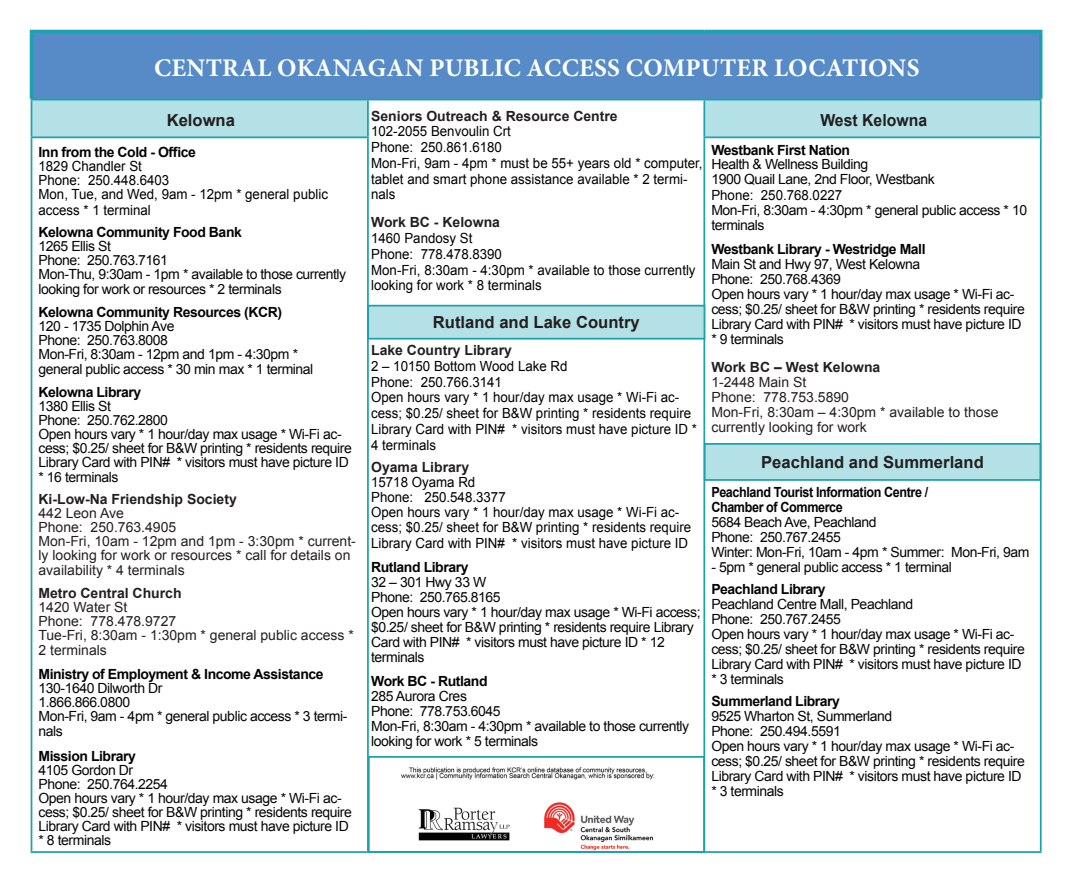
<style>
.page{position:relative;width:1071px;height:882px;background:#fff}
.page>*{position:absolute;margin:0;border:0;box-sizing:border-box;transform-origin:0 0}
.t1{font:700 25.38px "Minion Pro";letter-spacing:.01em;color:#fff}
.t2{font:700 16.62px "Arial";color:#231f20}
.t3{font:700 16.62px "Arial";color:#231f20;scale:.95 1}
.t4{font:14px/14.9px "Arial";letter-spacing:-.03em;color:#040503}
.t5{font:14px/15.8px "Arial";color:#000;scale:.95 1}
.t6{font:14px/14.2px "Arial";color:#231f20}
.t7{font:700 14px "Arial";letter-spacing:-.03em;color:#040503}
.t8{font:700 14px "Arial";color:#231f20}
.t9{font:700 14px/14.9px "Arial";letter-spacing:-.03em;color:#040503;scale:.9 1}
</style>
<div class="page">
<div style="left:32px;top:32px;width:1009px;height:68px;background:#568bc8"></div>
<svg style="left:32px;top:100px;width:1008px;height:36px"></svg>
<hr style="left:30px;top:30px;width:338px;height:3px;background:#1ca2ae">
<hr style="left:30px;top:33px;width:3px;height:66px;background:#1ca2ae">
<hr style="left:368px;top:30px;width:336px;height:3px;background:#1ca2ae">
<hr style="left:704px;top:30px;width:339px;height:3px;background:#1ca2ae">
<svg style="left:1039px;top:33px;width:4px;height:66px"></svg>
<hr style="left:31px;top:99px;width:337px;height:1px;background:#1ca2ae">
<hr style="left:31px;top:100px;width:1px;height:36px;background:#1ca2ae">
<hr style="left:704px;top:99px;width:338px;height:1px;background:#1ca2ae">
<hr style="left:1040px;top:100px;width:2px;height:36px;background:#1ca2ae">
<hr style="left:31px;top:136px;width:338px;height:2px;background:#1ca2ae">
<hr style="left:31px;top:138px;width:1px;height:713px;background:#1ca2ae">
<hr style="left:703px;top:136px;width:339px;height:2px;background:#1ca2ae">
<hr style="left:1040px;top:138px;width:2px;height:713px;background:#1ca2ae">
<hr style="left:31px;top:851px;width:337px;height:2px;background:#1ca2ae">
<hr style="left:704px;top:851px;width:338px;height:2px;background:#1ca2ae">
<hr style="left:368px;top:99px;width:336px;height:1px;background:#1ca2ae">
<hr style="left:367px;top:100px;width:2px;height:36px;background:#1ca2ae">
<hr style="left:703px;top:100px;width:2px;height:36px;background:#1ca2ae">
<hr style="left:367px;top:138px;width:2px;height:713px;background:#1ca2ae">
<hr style="left:703px;top:138px;width:2px;height:713px;background:#1ca2ae">
<img style="left:401px;top:767px;width:254px;height:83px">
<div style="left:368px;top:756px;width:337px;height:97px;border:2px solid #1ca2ae"></div>
<div style="left:705px;top:444px;width:335px;height:36px;background:#b4e1e6"></div>
<div style="left:704px;top:443px;width:337px;height:38px;border:2px solid #1ca2ae"></div>
<div style="left:368px;top:306px;width:336px;height:33px;background:#b4e1e6"></div>
<div style="left:367px;top:305px;width:338px;height:35px;border:2px solid #1ca2ae"></div>
<h1 class="t1" style="left:154px;top:50px;width:767px">CENTRAL OKANAGAN PUBLIC ACCESS COMPUTER LOCATIONS</h1>
<p class="t2" style="left:167px;top:109px;width:70px">Kelowna</p>
<p class="t8" style="left:371px;top:106px;width:248px">Seniors Outreach &amp; Resource Centre</p>
<p class="t5" style="left:371px;top:124px;width:350px">102-2055 Benvoulin Crt<br>Phone: 250.861.6180<br>Mon-Fri, 9am - 4pm * must be 55+ years old * computer, tablet and smart phone assistance available * 2 termi&shy;nals</p>
<p class="t8" style="left:371px;top:213px;width:130px">Work BC - Kelowna</p>
<p class="t5" style="left:371px;top:230px;width:343px">1460 Pandosy St<br>Phone: 778.478.8390<br>Mon-Fri, 8:30am - 4:30pm * available to those currently looking for work * 8 terminals</p>
<p class="t3" style="left:820px;top:109px;width:114px">West Kelowna</p>
<p class="t7" style="left:711px;top:140px;width:140px">Westbank First Nation</p>
<p class="t4" style="left:711px;top:157px;width:225px">Health &amp; Wellness Building<br>1900 Quail Lane, 2nd Floor, Westbank</p>
<p class="t5" style="left:711px;top:187px;width:139px">Phone: 250.768.0227</p>
<p class="t4" style="left:711px;top:203px;width:317px">Mon-Fri, 8:30am - 4:30pm * general public access * 10 terminals</p>
<p class="t7" style="left:711px;top:240px;width:216px">Westbank Library - Westridge Mall</p>
<p class="t4" style="left:711px;top:257px;width:315px">Main St and Hwy 97, West Kelowna<br>Phone: 250.768.4369<br>Open hours vary * 1 hour/day max usage * Wi-Fi ac&shy;cess; $0.25/ sheet for B&amp;W printing * residents require Library Card with PIN# * visitors must have picture ID * 9 terminals</p>
<p class="t8" style="left:711px;top:357px;width:171px">Work BC – West Kelowna</p>
<p class="t6" style="left:711px;top:374px;width:289px;line-height:15px">1-2448 Main St<br>Phone: 778.753.5890<br>Mon-Fri, 8:30am – 4:30pm * available to those currently looking for work</p>
<p class="t7" style="left:38px;top:143px;width:159px">Inn from the Cold - Office</p>
<p class="t5" style="left:38px;top:159px;width:306px;line-height:14px">1829 Chandler St<br>Phone: 250.448.6403<br>Mon, Tue, and Wed, 9am - 12pm * general public</p>
<p class="t5" style="left:38px;top:202px;width:120px">access * 1 terminal</p>
<p class="t7" style="left:38px;top:223px;width:205px">Kelowna Community Food Bank</p>
<p class="t4" style="left:38px;top:240px;width:309px;line-height:14.3px">1265 Ellis St<br>Phone: 250.763.7161<br>Mon-Thu, 9:30am - 1pm * available to those currently looking for work or resources * 2 terminals</p>
<p class="t7" style="left:38px;top:303px;width:245px">Kelowna Community Resources (KCR)</p>
<p class="t4" style="left:38px;top:319px;width:276px;line-height:14.3px">120 - 1735 Dolphin Ave<br>Phone: 250.763.8008<br>Mon-Fri, 8:30am - 12pm and 1pm - 4:30pm * general public access * 30 min max * 1 terminal</p>
<p class="t7" style="left:38px;top:382px;width:104px">Kelowna Library</p>
<p class="t4" style="left:38px;top:399px;width:315px;line-height:14.2px">1380 Ellis St<br>Phone: 250.762.2800<br>Open hours vary * 1 hour/day max usage * Wi-Fi ac&shy;cess; $0.25/ sheet for B&amp;W printing * residents require Library Card with PIN# * visitors must have picture ID * 16 terminals</p>
<p class="t8" style="left:38px;top:490px;width:200px">Ki-Low-Na Friendship Society</p>
<p class="t6" style="left:38px;top:506px;width:319px">442 Leon Ave<br>Phone: 250.763.4905<br>Mon-Fri, 10am - 12pm and 1pm - 3:30pm * current&shy;ly looking for work or resources * call for details on availability * 4 terminals</p>
<p class="t8" style="left:38px;top:584px;width:145px">Metro Central Church</p>
<p class="t6" style="left:38px;top:600px;width:317px">1420 Water St<br>Phone: 778.478.9727<br>Tue-Fri, 8:30am - 1:30pm * general public access *<br>2 terminals</p>
<p class="t7" style="left:38px;top:665px;width:287px">Ministry of Employment &amp; Income Assistance</p>
<p class="t4" style="left:38px;top:682px;width:310px;line-height:14.3px">130-1640 Dilworth Dr<br>1.866.866.0800<br>Mon-Fri, 9am - 4pm * general public access * 3 termi&shy;nals</p>
<p class="t7" style="left:38px;top:747px;width:99px">Mission Library</p>
<p class="t4" style="left:38px;top:763px;width:315px;line-height:14px">4105 Gordon Dr<br>Phone: 250.764.2254<br>Open hours vary * 1 hour/day max usage * Wi-Fi ac&shy;cess; $0.25/ sheet for B&amp;W printing * residents require Library Card with PIN# * visitors must have picture ID * 8 terminals</p>
<p class="t2" style="left:433px;top:311px;width:208px">Rutland and Lake Country</p>
<p class="t8" style="left:371px;top:341px;width:142px">Lake Country Library</p>
<p class="t5" style="left:371px;top:358px;width:345px">2 – 10150 Bottom Wood Lake Rd<br>Phone: 250.766.3141<br>Open hours vary * 1 hour/day max usage * Wi-Fi ac&shy;cess; $0.25/ sheet for B&amp;W printing * residents require Library Card with PIN# * visitors must have picture ID * 4 terminals</p>
<p class="t8" style="left:371px;top:458px;width:100px">Oyama Library</p>
<p class="t5" style="left:371px;top:475px;width:338px;line-height:15px">15718 Oyama Rd<br>Phone: 250.548.3377<br>Open hours vary * 1 hour/day max usage * Wi-Fi ac&shy;cess; $0.25/ sheet for B&amp;W printing * residents require Library Card with PIN# * visitors must have picture ID</p>
<p class="t7" style="left:371px;top:558px;width:99px">Rutland Library</p>
<p class="t4" style="left:371px;top:575px;width:331px">32 – 301 Hwy 33 W<br>Phone: 250.765.8165<br>Open hours vary * 1 hour/day max usage * Wi-Fi access; $0.25/ sheet for B&amp;W printing * residents require Library Card with PIN# * visitors must have picture ID * 12 terminals</p>
<p class="t7" style="left:371px;top:672px;width:118px">Work BC - Rutland</p>
<p class="t4" style="left:371px;top:689px;width:320px">285 Aurora Cres<br>Phone: 778.753.6045<br>Mon-Fri, 8:30am - 4:30pm * available to those currently looking for work * 5 terminals</p>
<p class="t2" style="left:761px;top:451px;width:224px">Peachland and Summerland</p>
<p class="t9" style="left:711px;top:485px;width:243px">Peachland Tourist Information Centre /<br>Chamber of Commerce</p>
<p class="t4" style="left:711px;top:515px;width:320px">5684 Beach Ave, Peachland<br>Phone: 250.767.2455<br>Winter: Mon-Fri, 10am - 4pm * Summer: Mon-Fri, 9am</p>
<p class="t4" style="left:711px;top:560px;width:242px">- 5pm * general public access * 1 terminal</p>
<p class="t7" style="left:711px;top:580px;width:116px">Peachland Library</p>
<p class="t4" style="left:711px;top:597px;width:315px">Peachland Centre Mall, Peachland<br>Phone: 250.767.2455<br>Open hours vary * 1 hour/day max usage * Wi-Fi ac&shy;cess; $0.25/ sheet for B&amp;W printing * residents require Library Card with PIN# * visitors must have picture ID * 3 terminals</p>
<p class="t7" style="left:711px;top:692px;width:130px">Summerland Library</p>
<p class="t4" style="left:711px;top:709px;width:315px">9525 Wharton St, Summerland<br>Phone: 250.494.5591<br>Open hours vary * 1 hour/day max usage * Wi-Fi ac&shy;cess; $0.25/ sheet for B&amp;W printing * residents require Library Card with PIN# * visitors must have picture ID * 3 terminals</p>
</div>
